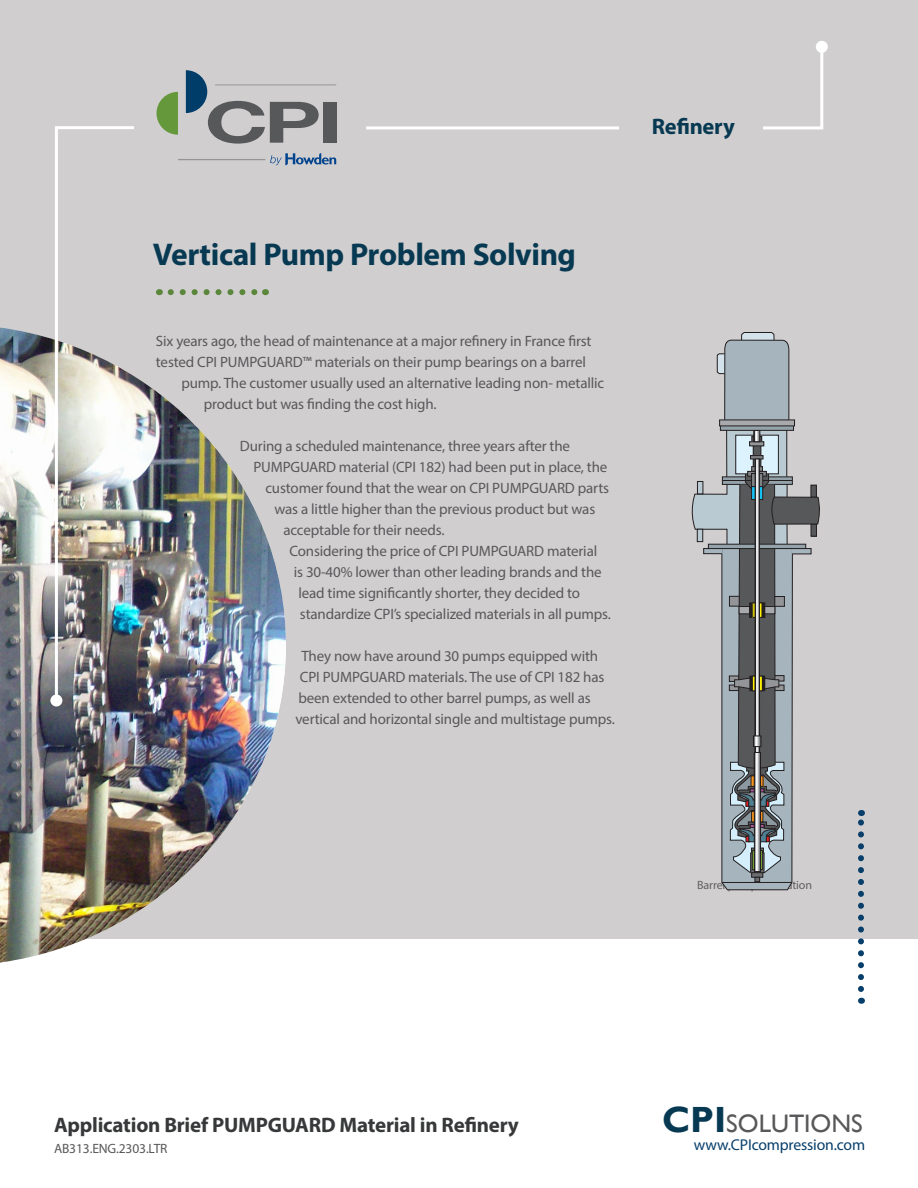
<style>
.page{position:relative;width:918px;height:1188px;background:#fff}
.page>*{position:absolute;margin:0;border:0;box-sizing:border-box;transform-origin:0 0}
.t1{font:700 31.5px "Myriad Pro";letter-spacing:-.015em;color:#073a52}
.t2{font:25.35px "Gill Sans";color:#58585a}
.t3{font:700 22.5px "Myriad Pro";letter-spacing:-.01em;color:#073a52}
.t4{font:700 21px "Myriad Pro";letter-spacing:-.01em;color:#363839}
.t5{font:15.75px "Myriad Pro";letter-spacing:-.01em;color:#073e6a}
.t6{font:15px "Myriad Pro";letter-spacing:-.01em;color:#58585a}
.t7{font:13.5px "Myriad Pro";letter-spacing:-.01em;color:#58585a}
.t8{font:12px "Myriad Pro";letter-spacing:-.01em;color:#625f60}
.s1{font-weight:700;font-size:36.45px;color:#073a52}
</style>
<div class="page">
<div style="left:0;top:0;width:918px;height:939px;background:#d1cecf"></div>
<svg style="left:366px;top:44px;width:458px;height:86px"></svg>
<div style="left:816px;top:41px;width:12px;height:12px;background:#fff;border-radius:50%"></div>
<div style="left:619px;top:28px;width:143px;height:145px;background:#d1cecf"></div>
<img style="left:0;top:327px;width:286px;height:636px">
<img style="left:53px;top:126px;width:84px;height:577px">
<div style="left:50px;top:694px;width:12px;height:12px;background:#fff;border-radius:50%"></div>
<svg style="left:171px;top:289px;width:87px;height:6px"></svg>
<hr style="left:178px;top:159px;width:88px;height:1px;background:#939598">
<svg style="left:270px;top:153px;width:66px;height:12px"></svg>
<hr style="left:215px;top:84px;width:121px;height:2px;background:#939598">
<svg style="left:157px;top:92px;width:21px;height:43px"></svg>
<svg style="left:186px;top:70px;width:133px;height:74px"></svg>
<div style="left:323px;top:102px;width:13px;height:41px;background:#57585a"></div>
<svg style="left:858px;top:810px;width:6px;height:179px"></svg>
<div style="left:727px;top:430px;width:60px;height:47px;background:#bacad2"></div>
<svg style="left:717px;top:332px;width:72px;height:88px;background:#a6b2b9"></svg>
<div style="left:736px;top:435px;width:42px;height:39px;background:#dcf2fc"></div>
<div style="left:736px;top:435px;width:43px;height:39px;border:1px solid #231f20"></div>
<hr style="left:726px;top:430px;width:1px;height:47px;background:#231f20">
<hr style="left:787px;top:430px;width:1px;height:47px;background:#231f20">
<div style="left:752px;top:436px;width:10px;height:10px;border:1px solid #231f20"></div>
<div style="left:753px;top:445px;width:8px;height:22px;background:#57585a"></div>
<div style="left:753px;top:445px;width:8px;height:22px;border:1px solid #231f20"></div>
<div style="left:749px;top:442px;width:15px;height:4px;border:1px solid #231f20"></div>
<div style="left:750px;top:455px;width:13px;height:4px;border:1px solid #231f20"></div>
<svg style="left:756px;top:432px;width:2px;height:8px"></svg>
<div style="left:754px;top:430px;width:6px;height:12px;border:1px solid #231f20"></div>
<svg style="left:720px;top:426px;width:74px;height:5px"></svg>
<div style="left:720px;top:420px;width:75px;height:6px;background:#a8a9ad"></div>
<div style="left:719px;top:420px;width:76px;height:6px;border:1px solid #231f20"></div>
<svg style="left:691px;top:456px;width:129px;height:434px"></svg>
<div style="left:753px;top:736px;width:8px;height:11px;border:1px solid #231f20"></div>
<svg style="left:756px;top:754px;width:3px;height:116px"></svg>
<div style="left:754px;top:752px;width:7px;height:120px;border:1px solid #231f20"></div>
<p class="t3" style="left:652px;top:112px;width:84px">Refinery</p>
<p class="t1" style="left:153px;top:234px;width:425px">Vertical Pump Problem Solving</p>
<p class="t6" style="left:156px;top:332px;width:437px">Six years ago, the head of maintenance at a major refinery in France first</p>
<p class="t6" style="left:156px;top:353px;width:432px">tested CPI PUMPGUARD™ materials on their pump bearings on a barrel</p>
<p class="t6" style="left:181px;top:374px;width:424px">pump. The customer usually used an alternative leading non- metallic</p>
<p class="t6" style="left:204px;top:395px;width:234px">product but was finding the cost high.</p>
<p class="t6" style="left:240px;top:437px;width:332px">During a scheduled maintenance, three years after the</p>
<p class="t6" style="left:253px;top:458px;width:356px">PUMPGUARD material (CPI 182) had been put in place, the</p>
<p class="t6" style="left:265px;top:479px;width:345px">customer found that the wear on CPI PUMPGUARD parts</p>
<p class="t6" style="left:274px;top:500px;width:322px">was a little higher than the previous product but was</p>
<p class="t6" style="left:283px;top:521px;width:163px">acceptable for their needs.</p>
<p class="t6" style="left:289px;top:542px;width:309px">Considering the price of CPI PUMPGUARD material</p>
<p class="t6" style="left:294px;top:563px;width:309px">is 30-40% lower than other leading brands and the</p>
<p class="t6" style="left:298px;top:584px;width:283px">lead time significantly shorter, they decided to</p>
<p class="t6" style="left:300px;top:605px;width:313px">standardize CPI’s specialized materials in all pumps.</p>
<p class="t6" style="left:301px;top:647px;width:298px">They now have around 30 pumps equipped with</p>
<p class="t6" style="left:300px;top:668px;width:306px">CPI PUMPGUARD materials. The use of CPI 182 has</p>
<p class="t6" style="left:298px;top:689px;width:294px">been extended to other barrel pumps, as well as</p>
<p class="t6" style="left:295px;top:710px;width:321px">vertical and horizontal single and multistage pumps.</p>
<p class="t8" style="left:697px;top:878px;width:116px">Barrel pump illustration</p>
<p class="t4" style="left:54px;top:1111px;width:466px">Application Brief PUMPGUARD Material in Refinery</p>
<p class="t2" style="left:662px;top:1108px;width:202px"><span class="s1">CPI</span>SOLUTIONS</p>
<p class="t7" style="left:54px;top:1140px;width:115px">AB313.ENG.2303.LTR</p>
<p class="t5" style="left:694px;top:1135px;width:173px">www.CPIcompression.com</p>
</div>
